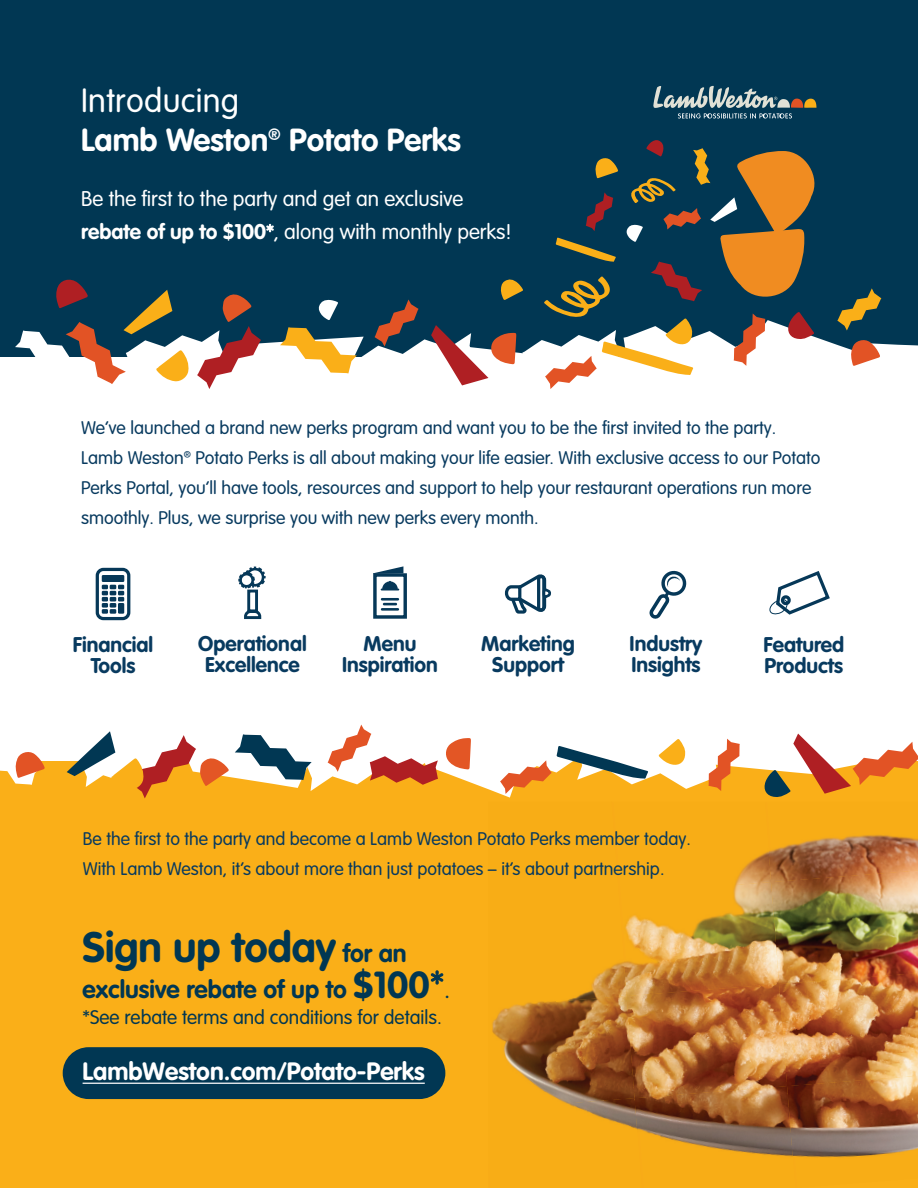
<style>
.page{position:relative;width:918px;height:1188px;background:#fff}
.page>*{position:absolute;margin:0;border:0;box-sizing:border-box;transform-origin:0 0}
.t1{font:700 42px "VAG Rounded LT Pro";color:#013753}
.t2{font:300 33px "VAG Rounded LT Pro";letter-spacing:.01em;color:#fff}
.t3{font:700 31.5px "VAG Rounded LT Pro";color:#fff}
.t4{font:700 24.75px "VAG Rounded LT Pro";color:#013753}
.t5{font:700 24.75px "VAG Rounded LT Pro";color:#fff}
.t6{font:700 21px/21px "VAG Rounded LT Pro";color:#083a5f;text-align:center}
.t7{font:300 21px/33px "VAG Rounded LT Pro";color:#fff}
.t8{font:300 19.35px "VAG Rounded LT Pro";color:#013753}
.t9{font:300 18px/30px "VAG Rounded LT Pro";color:#083a5f}
.s1{font-weight:700}
.s2{font-weight:100}
.s3{font-size:24.75px}
.s4{font-size:37.2px}
.s5{font-weight:100;font-size:37.2px}
.s6{font-weight:300}
</style>
<div class="page">
<div style="left:0;top:762px;width:918px;height:426px;background:#faaf18"></div>
<div style="left:0;top:0;width:918px;height:356px;background:#013753"></div>
<svg style="left:15px;top:140px;width:903px;height:249px"></svg>
<svg style="left:653px;top:86px;width:163px;height:33px"></svg>
<svg style="left:0;top:752px;width:45px;height:33px"></svg>
<svg style="left:67px;top:724px;width:851px;height:74px"></svg>
<svg style="left:97px;top:569px;width:32px;height:50px"></svg>
<div style="left:96px;top:568px;width:34px;height:52px;border:3px solid #063858;border-radius:6px"></div>
<div style="left:102px;top:575px;width:22px;height:7px;background:#063858"></div>
<svg style="left:102px;top:585px;width:22px;height:29px"></svg>
<div style="left:373px;top:573px;width:34px;height:46px;background:#fff;border:3px solid #063858"></div>
<svg style="left:373px;top:566px;width:30px;height:8px"></svg>
<svg style="left:381px;top:581px;width:18px;height:10px"></svg>
<hr style="left:381px;top:598px;width:18px;height:3px;background:#063858">
<svg style="left:383px;top:603px;width:14px;height:2px"></svg>
<hr style="left:381px;top:608px;width:18px;height:3px;background:#063858">
<svg style="left:649px;top:570px;width:37px;height:49px"></svg>
<svg style="left:504px;top:574px;width:47px;height:40px"></svg>
<svg style="left:238px;top:566px;width:28px;height:54px"></svg>
<svg style="left:769px;top:571px;width:61px;height:44px"></svg>
<img style="left:771px;top:835px;width:147px;height:35px">
<img style="left:736px;top:850px;width:35px;height:32px">
<img style="left:771px;top:870px;width:147px;height:103px">
<img style="left:627px;top:882px;width:152px;height:102px">
<img style="left:578px;top:924px;width:49px;height:72px">
<img style="left:779px;top:973px;width:139px;height:103px">
<img style="left:626px;top:984px;width:161px;height:102px">
<img style="left:492px;top:996px;width:143px;height:102px">
<img style="left:787px;top:1076px;width:131px;height:82px">
<img style="left:634px;top:1086px;width:161px;height:72px">
<img style="left:556px;top:1098px;width:86px;height:60px">
<div style="left:63px;top:1047px;width:382px;height:52px;background:#013753;border-radius:26px"></div>
<hr style="left:83px;top:1083px;width:342px;height:1px;background:#fff">
<h2 class="t2" style="left:81px;top:81px;width:160px">Introducing</h2>
<h3 class="t3" style="left:81px;top:120px;width:381px">Lamb Weston® Potato Perks</h3>
<p class="t7" style="left:81px;top:183px;width:432px">Be the first to the party and get an exclusive <span class="s1">rebate of up to $100</span><span class="s2">*</span>, along with monthly perks!</p>
<p class="t9" style="left:81px;top:413px;width:741px">We’ve launched a brand new perks program and want you to be the first invited to the party.<br>Lamb Weston® Potato Perks is all about making your life easier. With exclusive access to our Potato Perks Portal, you’ll have tools, resources and support to help your restaurant operations run more smoothly. Plus, we surprise you with new perks every month.</p>
<p class="t6" style="left:73px;top:635px;width:82px">Financial<br>Tools</p>
<p class="t6" style="left:198px;top:634px;width:110px">Operational<br>Excellence</p>
<p class="t6" style="left:342px;top:634px;width:97px">Menu<br>Inspiration</p>
<p class="t6" style="left:481px;top:634px;width:95px">Marketing<br>Support</p>
<p class="t6" style="left:630px;top:634px;width:74px;text-align:left">Industry<br>Insights</p>
<p class="t6" style="left:764px;top:635px;width:82px;text-align:left">Featured<br>Products</p>
<p class="t9" style="left:83px;top:824px;width:610px">Be the first to the party and become a Lamb Weston Potato Perks member today.<br>With Lamb Weston, it’s about more than just potatoes – it’s about partnership.</p>
<h1 class="t1" style="left:83px;top:921px;width:326px">Sign up today <span class="s3">for an</span></h1>
<h3 class="t4" style="left:83px;top:973px;width:369px">exclusive rebate of up to <span class="s4">$100</span><span class="s5">*</span><span class="s6">.</span></h3>
<p class="t8" style="left:83px;top:1006px;width:361px">*See rebate terms and conditions for details.</p>
<h3 class="t5" style="left:83px;top:1055px;width:344px">LambWeston.com/Potato-Perks</h3>
</div>
